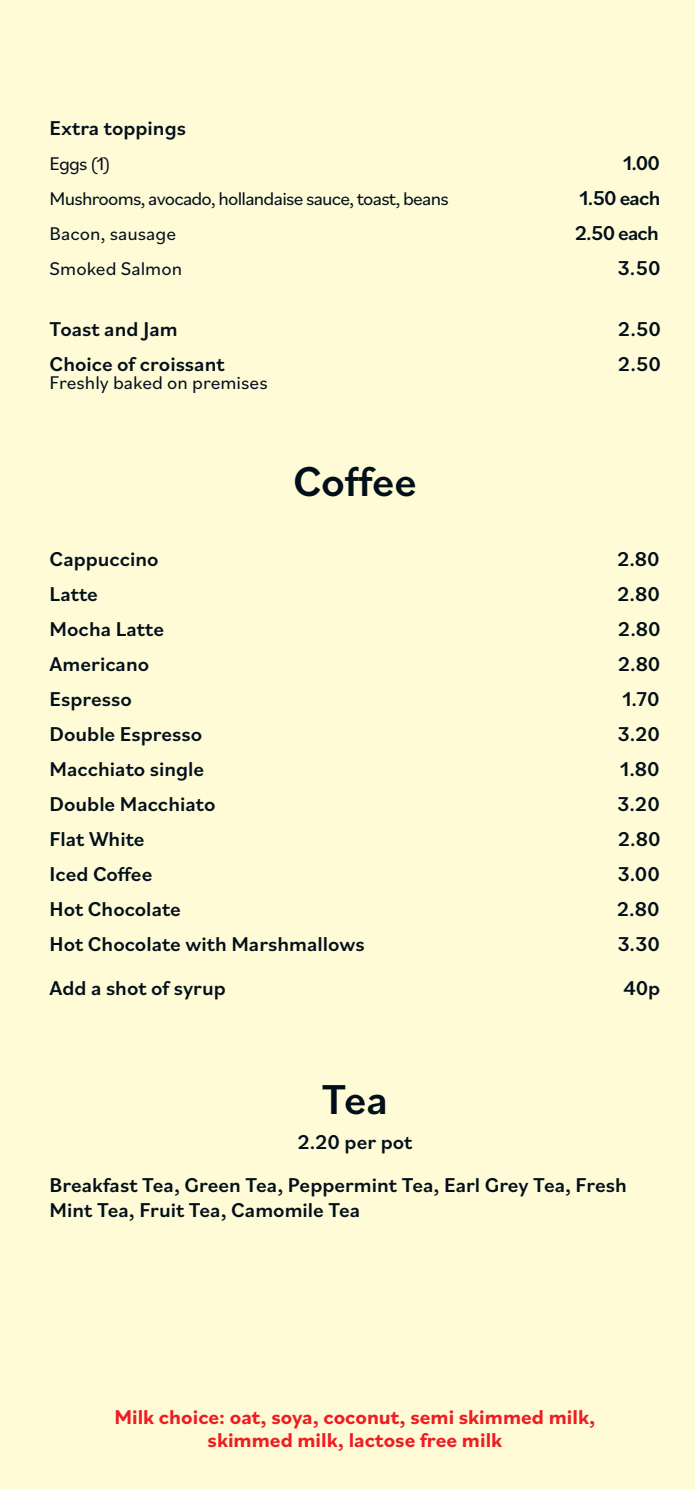
<style>
.page{position:relative;width:695px;height:1489px;background:#fff}
.page>*{position:absolute;margin:0;border:0;box-sizing:border-box;transform-origin:0 0}
.t1{font:500 43.75px "Bilo";letter-spacing:-.005em;color:#010f1a}
.t2{font:500 21px/43.8px "Bilo";color:#010f1a}
.t3{font:700 21px/22.8px "Bilo";color:#ee1d23;text-align:center}
.t4{font:19.25px "Bilo";letter-spacing:-.04em;color:#010f1a}
.t5{font:19.25px "Bilo";color:#010f1a}
</style>
<div class="page">
<div style="left:1px;top:0;width:693px;height:1488px;background:#fffbd6"></div>
<div style="left:0;top:0;width:15px;height:1488px;background:#fffbd6"></div>
<p class="t2" style="left:50px;top:105px;width:138px">Extra toppings</p>
<p class="t4" style="left:50px;top:150px;width:63px">Eggs (1)</p>
<p class="t2" style="left:622px;top:140px;width:39px">1.00</p>
<p class="t4" style="left:50px;top:185px;width:400px">Mushrooms, avocado, hollandaise sauce, toast, beans</p>
<p class="t2" style="left:579px;top:175px;width:83px">1.50 each</p>
<p class="t5" style="left:50px;top:220px;width:128px">Bacon, sausage</p>
<p class="t2" style="left:575px;top:210px;width:85px">2.50 each</p>
<p class="t5" style="left:50px;top:255px;width:134px">Smoked Salmon</p>
<p class="t2" style="left:618px;top:245px;width:44px">3.50</p>
<p class="t2" style="left:50px;top:306px;width:130px">Toast and Jam</p>
<p class="t2" style="left:618px;top:306px;width:44px">2.50</p>
<p class="t2" style="left:50px;top:341px;width:176px">Choice of croissant</p>
<p class="t2" style="left:618px;top:341px;width:44px">2.50</p>
<p class="t5" style="left:50px;top:369px;width:219px">Freshly baked on premises</p>
<h1 class="t1" style="left:293px;top:450px;width:125px">Coffee</h1>
<p class="t2" style="left:50px;top:536px;width:110px">Cappuccino</p>
<p class="t2" style="left:617px;top:536px;width:44px">2.80</p>
<p class="t2" style="left:50px;top:571px;width:50px">Latte</p>
<p class="t2" style="left:617px;top:571px;width:44px">2.80</p>
<p class="t2" style="left:50px;top:606px;width:116px">Mocha Latte</p>
<p class="t2" style="left:618px;top:606px;width:44px">2.80</p>
<p class="t2" style="left:50px;top:641px;width:101px">Americano</p>
<p class="t2" style="left:618px;top:641px;width:44px">2.80</p>
<p class="t2" style="left:50px;top:676px;width:84px">Espresso</p>
<p class="t2" style="left:622px;top:676px;width:39px">1.70</p>
<p class="t2" style="left:50px;top:711px;width:154px">Double Espresso</p>
<p class="t2" style="left:617px;top:711px;width:44px">3.20</p>
<p class="t2" style="left:50px;top:746px;width:156px">Macchiato single</p>
<p class="t2" style="left:619px;top:746px;width:41px">1.80</p>
<p class="t2" style="left:50px;top:781px;width:167px">Double Macchiato</p>
<p class="t2" style="left:617px;top:781px;width:44px">3.20</p>
<p class="t2" style="left:50px;top:816px;width:96px">Flat White</p>
<p class="t2" style="left:618px;top:816px;width:44px">2.80</p>
<p class="t2" style="left:50px;top:851px;width:104px">Iced Coffee</p>
<p class="t2" style="left:617px;top:851px;width:44px">3.00</p>
<p class="t2" style="left:50px;top:886px;width:133px">Hot Chocolate</p>
<p class="t2" style="left:617px;top:886px;width:44px">2.80</p>
<p class="t2" style="left:50px;top:921px;width:316px">Hot Chocolate with Marshmallows</p>
<p class="t2" style="left:617px;top:921px;width:44px">3.30</p>
<p class="t2" style="left:50px;top:964px;width:177px">Add a shot of syrup</p>
<p class="t2" style="left:623px;top:964px;width:38px">40p</p>
<h1 class="t1" style="left:322px;top:1068px;width:68px">Tea</h1>
<p class="t2" style="left:50px;top:1118px;width:578px;text-indent:248px">2.20 per pot<br>Breakfast Tea, Green Tea, Peppermint Tea, Earl Grey Tea, Fresh</p>
<p class="t2" style="left:50px;top:1187px;width:312px">Mint Tea, Fruit Tea, Camomile Tea</p>
<p class="t3" style="left:114px;top:1405px;width:482px">Milk choice: oat, soya, coconut, semi skimmed milk, skimmed milk, lactose free milk</p>
</div>
